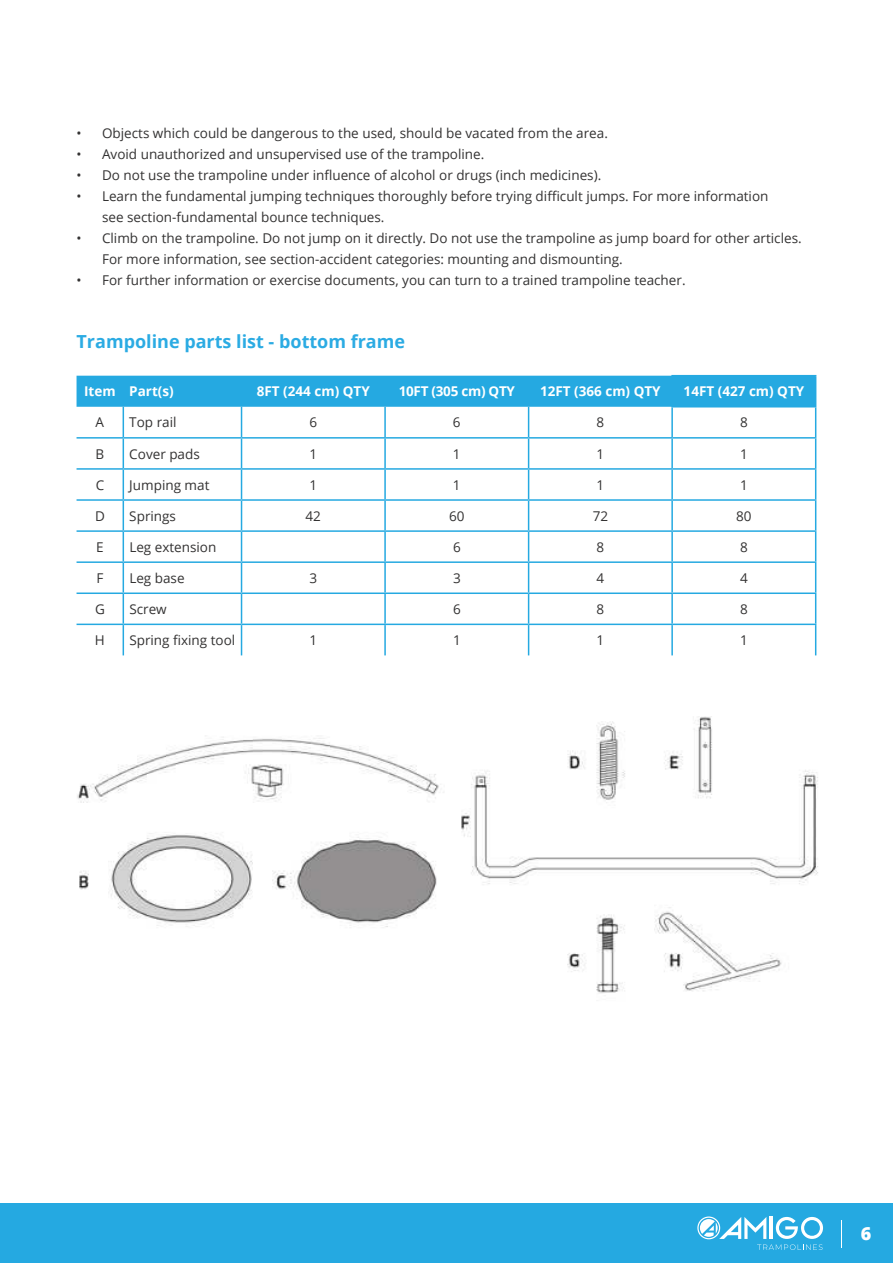
<style>
.page{position:relative;width:893px;height:1263px;background:#fff}
.page>*{position:absolute;margin:0;border:0;box-sizing:border-box;transform-origin:0 0}
.t1{font:700 18px "Open Sans";color:#2babe3}
.t2{font:800 18px "Open Sans";color:#fff}
.t3{font:13.5px/21px "Open Sans";color:#333232}
.t4{font:700 13.5px "Open Sans";color:#fff}
.t5{font:700 13.5px "Open Sans";letter-spacing:-.02em;color:#fff}
</style>
<div class="page">
<div style="left:0;top:1203px;width:893px;height:60px;background:#25a9e1"></div>
<svg style="left:841px;top:1220px;width:1px;height:27px"></svg>
<svg style="left:697px;top:1216px;width:126px;height:34px"></svg>
<div style="left:77px;top:376px;width:738px;height:31px;background:#25a9e1"></div>
<hr style="left:77px;top:437px;width:46px;height:2px;background:#25a9e1">
<hr style="left:123px;top:437px;width:119px;height:2px;background:#25a9e1">
<hr style="left:242px;top:437px;width:143px;height:2px;background:#25a9e1">
<hr style="left:385px;top:437px;width:144px;height:2px;background:#25a9e1">
<hr style="left:529px;top:437px;width:143px;height:2px;background:#25a9e1">
<hr style="left:672px;top:437px;width:144px;height:2px;background:#25a9e1">
<hr style="left:77px;top:468px;width:46px;height:2px;background:#25a9e1">
<hr style="left:123px;top:468px;width:119px;height:2px;background:#25a9e1">
<hr style="left:242px;top:468px;width:143px;height:2px;background:#25a9e1">
<hr style="left:385px;top:468px;width:144px;height:2px;background:#25a9e1">
<hr style="left:529px;top:468px;width:143px;height:2px;background:#25a9e1">
<hr style="left:672px;top:468px;width:144px;height:2px;background:#25a9e1">
<hr style="left:77px;top:499px;width:46px;height:2px;background:#25a9e1">
<hr style="left:123px;top:499px;width:119px;height:2px;background:#25a9e1">
<hr style="left:242px;top:499px;width:143px;height:2px;background:#25a9e1">
<hr style="left:385px;top:499px;width:144px;height:2px;background:#25a9e1">
<hr style="left:529px;top:499px;width:143px;height:2px;background:#25a9e1">
<hr style="left:672px;top:499px;width:144px;height:2px;background:#25a9e1">
<hr style="left:77px;top:530px;width:46px;height:2px;background:#25a9e1">
<hr style="left:123px;top:530px;width:119px;height:2px;background:#25a9e1">
<hr style="left:242px;top:530px;width:143px;height:2px;background:#25a9e1">
<hr style="left:385px;top:530px;width:144px;height:2px;background:#25a9e1">
<hr style="left:529px;top:530px;width:143px;height:2px;background:#25a9e1">
<hr style="left:672px;top:530px;width:144px;height:2px;background:#25a9e1">
<hr style="left:77px;top:561px;width:46px;height:2px;background:#25a9e1">
<hr style="left:123px;top:561px;width:119px;height:2px;background:#25a9e1">
<hr style="left:242px;top:561px;width:143px;height:2px;background:#25a9e1">
<hr style="left:385px;top:561px;width:144px;height:2px;background:#25a9e1">
<hr style="left:529px;top:561px;width:143px;height:2px;background:#25a9e1">
<hr style="left:672px;top:561px;width:144px;height:2px;background:#25a9e1">
<hr style="left:77px;top:592px;width:46px;height:2px;background:#25a9e1">
<hr style="left:123px;top:592px;width:119px;height:2px;background:#25a9e1">
<hr style="left:242px;top:592px;width:143px;height:2px;background:#25a9e1">
<hr style="left:385px;top:592px;width:144px;height:2px;background:#25a9e1">
<hr style="left:529px;top:592px;width:143px;height:2px;background:#25a9e1">
<hr style="left:672px;top:592px;width:144px;height:2px;background:#25a9e1">
<hr style="left:77px;top:624px;width:46px;height:1px;background:#25a9e1">
<hr style="left:123px;top:624px;width:119px;height:1px;background:#25a9e1">
<hr style="left:242px;top:624px;width:143px;height:1px;background:#25a9e1">
<hr style="left:385px;top:624px;width:144px;height:1px;background:#25a9e1">
<hr style="left:529px;top:624px;width:143px;height:1px;background:#25a9e1">
<hr style="left:672px;top:624px;width:144px;height:1px;background:#25a9e1">
<hr style="left:384px;top:407px;width:2px;height:30px;background:#25a9e1">
<hr style="left:528px;top:407px;width:1px;height:30px;background:#25a9e1">
<hr style="left:671px;top:407px;width:2px;height:30px;background:#25a9e1">
<hr style="left:815px;top:407px;width:1px;height:30px;background:#25a9e1">
<hr style="left:384px;top:439px;width:2px;height:29px;background:#25a9e1">
<hr style="left:671px;top:439px;width:2px;height:29px;background:#25a9e1">
<hr style="left:384px;top:470px;width:2px;height:29px;background:#25a9e1">
<hr style="left:671px;top:470px;width:2px;height:29px;background:#25a9e1">
<hr style="left:384px;top:501px;width:2px;height:29px;background:#25a9e1">
<hr style="left:671px;top:501px;width:2px;height:29px;background:#25a9e1">
<hr style="left:384px;top:532px;width:2px;height:29px;background:#25a9e1">
<hr style="left:671px;top:532px;width:2px;height:29px;background:#25a9e1">
<hr style="left:384px;top:563px;width:2px;height:29px;background:#25a9e1">
<svg style="left:528px;top:439px;width:1px;height:153px"></svg>
<hr style="left:671px;top:563px;width:2px;height:29px;background:#25a9e1">
<svg style="left:815px;top:439px;width:1px;height:153px"></svg>
<hr style="left:384px;top:594px;width:2px;height:30px;background:#25a9e1">
<hr style="left:528px;top:594px;width:1px;height:30px;background:#25a9e1">
<hr style="left:671px;top:594px;width:2px;height:30px;background:#25a9e1">
<hr style="left:815px;top:594px;width:1px;height:30px;background:#25a9e1">
<hr style="left:384px;top:625px;width:2px;height:30px;background:#25a9e1">
<hr style="left:528px;top:625px;width:1px;height:30px;background:#25a9e1">
<hr style="left:671px;top:625px;width:2px;height:30px;background:#25a9e1">
<hr style="left:815px;top:625px;width:1px;height:30px;background:#25a9e1">
<hr style="left:123px;top:407px;width:1px;height:30px;background:#25a9e1">
<hr style="left:241px;top:407px;width:1px;height:30px;background:#25a9e1">
<svg style="left:123px;top:439px;width:1px;height:153px"></svg>
<svg style="left:241px;top:439px;width:1px;height:153px"></svg>
<hr style="left:123px;top:594px;width:1px;height:30px;background:#25a9e1">
<hr style="left:241px;top:594px;width:1px;height:30px;background:#25a9e1">
<hr style="left:123px;top:625px;width:1px;height:30px;background:#25a9e1">
<hr style="left:241px;top:625px;width:1px;height:30px;background:#25a9e1">
<hr style="left:671px;top:375px;width:145px;height:1px;background:#25a9e1">
<hr style="left:671px;top:376px;width:2px;height:30px;background:#25a9e1">
<hr style="left:815px;top:376px;width:1px;height:30px;background:#25a9e1">
<hr style="left:671px;top:406px;width:145px;height:1px;background:#25a9e1">
<img style="left:77px;top:737px;width:367px;height:190px">
<img style="left:461px;top:717px;width:357px;height:276px">
<p class="t3" style="left:77px;top:124px;width:533px">• Objects which could be dangerous to the used, should be vacated from the area.</p>
<p class="t3" style="left:77px;top:145px;width:409px">• Avoid unauthorized and unsupervised use of the trampoline.</p>
<p class="t3" style="left:77px;top:164px;width:526px">• Do not use the trampoline under influence of alcohol or drugs (inch medicines).</p>
<p class="t3" style="left:102px;top:185px;width:668px;text-indent:-26px">• Learn the fundamental jumping techniques thoroughly before trying difficult jumps. For more information see section-fundamental bounce techniques.</p>
<p class="t3" style="left:102px;top:227px;width:701px;text-indent:-26px">• Climb on the trampoline. Do not jump on it directly. Do not use the trampoline as jump board for other articles.<br>For more information, see section-accident categories: mounting and dismounting.</p>
<p class="t3" style="left:77px;top:271px;width:611px">• For further information or exercise documents, you can turn to a trained trampoline teacher.</p>
<h1 class="t1" style="left:77px;top:334px;width:330px">Trampoline parts list - bottom frame</h1>
<p class="t4" style="left:84px;top:386px;width:91px">Item Part(s)</p>
<p class="t4" style="left:257px;top:386px;width:114px">8FT (244 cm) QTY</p>
<p class="t5" style="left:399px;top:386px;width:118px">10FT (305 cm) QTY</p>
<p class="t4" style="left:540px;top:386px;width:122px">12FT (366 cm) QTY</p>
<p class="t4" style="left:684px;top:386px;width:122px">14FT (427 cm) QTY</p>
<p class="t3" style="left:96px;top:413px;width:10px">A</p>
<p class="t3" style="left:129px;top:413px;width:49px">Top rail</p>
<p class="t3" style="left:309px;top:412px;width:9px">6</p>
<p class="t3" style="left:453px;top:412px;width:9px">6</p>
<p class="t3" style="left:596px;top:413px;width:9px">8</p>
<p class="t3" style="left:740px;top:413px;width:9px">8</p>
<p class="t3" style="left:96px;top:444px;width:10px">B</p>
<p class="t3" style="left:129px;top:443px;width:72px">Cover pads</p>
<p class="t3" style="left:309px;top:444px;width:9px">1</p>
<p class="t3" style="left:453px;top:444px;width:9px">1</p>
<p class="t3" style="left:596px;top:444px;width:9px">1</p>
<p class="t3" style="left:740px;top:444px;width:9px">1</p>
<p class="t3" style="left:96px;top:474px;width:10px">C</p>
<p class="t3" style="left:129px;top:476px;width:82px">Jumping mat</p>
<p class="t3" style="left:309px;top:476px;width:9px">1</p>
<p class="t3" style="left:453px;top:476px;width:9px">1</p>
<p class="t3" style="left:596px;top:476px;width:9px">1</p>
<p class="t3" style="left:740px;top:476px;width:9px">1</p>
<p class="t3" style="left:95px;top:505px;width:11px">D</p>
<p class="t3" style="left:129px;top:507px;width:48px">Springs</p>
<p class="t3" style="left:306px;top:505px;width:17px">42</p>
<p class="t3" style="left:449px;top:505px;width:17px">60</p>
<p class="t3" style="left:593px;top:505px;width:17px">72</p>
<p class="t3" style="left:736px;top:507px;width:17px">80</p>
<p class="t3" style="left:96px;top:538px;width:9px">E</p>
<p class="t3" style="left:129px;top:538px;width:89px">Leg extension</p>
<p class="t3" style="left:453px;top:536px;width:9px">6</p>
<p class="t3" style="left:596px;top:538px;width:9px">8</p>
<p class="t3" style="left:740px;top:538px;width:9px">8</p>
<p class="t3" style="left:96px;top:569px;width:8px">F</p>
<p class="t3" style="left:129px;top:569px;width:57px">Leg base</p>
<p class="t3" style="left:309px;top:567px;width:9px">3</p>
<p class="t3" style="left:453px;top:567px;width:9px">3</p>
<p class="t3" style="left:596px;top:567px;width:9px">4</p>
<p class="t3" style="left:740px;top:567px;width:9px">4</p>
<p class="t3" style="left:95px;top:600px;width:11px">G</p>
<p class="t3" style="left:129px;top:600px;width:39px">Screw</p>
<p class="t3" style="left:453px;top:598px;width:9px">6</p>
<p class="t3" style="left:596px;top:600px;width:9px">8</p>
<p class="t3" style="left:740px;top:600px;width:9px">8</p>
<p class="t3" style="left:95px;top:631px;width:11px">H</p>
<p class="t3" style="left:129px;top:629px;width:107px">Spring fixing tool</p>
<p class="t3" style="left:309px;top:631px;width:9px">1</p>
<p class="t3" style="left:453px;top:631px;width:9px">1</p>
<p class="t3" style="left:597px;top:631px;width:9px">1</p>
<p class="t3" style="left:740px;top:631px;width:9px">1</p>
<h1 class="t2" style="left:861px;top:1224px;width:12px">6</h1>
</div>
